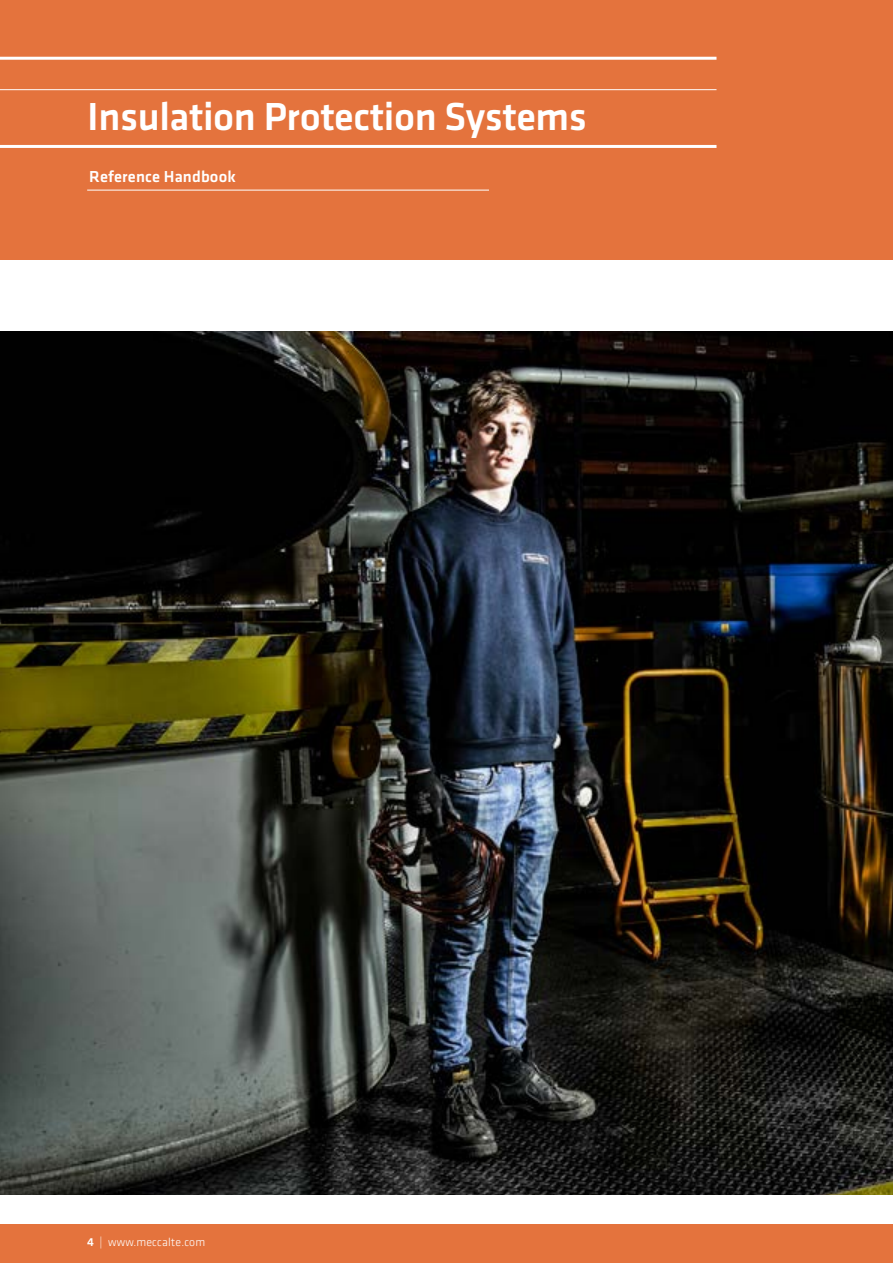
<style>
.page{position:relative;width:893px;height:1263px;background:#fff}
.page>*{position:absolute;margin:0;border:0;box-sizing:border-box;transform-origin:0 0}
.t1{font:500 40.5px "Klavika";letter-spacing:-.01em;color:#fff}
.t2{font:500 16.5px "Klavika";letter-spacing:.01em;color:#fff}
.t3{font:300 12px "Klavika";letter-spacing:.01em;color:#fff}
.s1{font-weight:500}
</style>
<div class="page">
<div style="left:0;top:1225px;width:893px;height:38px;background:#e4733d"></div>
<div style="left:0;top:0;width:893px;height:259px;background:#e4733d"></div>
<hr style="left:0;top:57px;width:716px;height:3px;background:#fff">
<hr style="left:0;top:89px;width:716px;height:1px;background:#fff">
<hr style="left:0;top:145px;width:716px;height:3px;background:#fff">
<hr style="left:87px;top:190px;width:402px;height:1px;background:#fff">
<img style="left:0;top:332px;width:893px;height:863px">
<p class="t1" style="left:87px;top:95px;width:501px">Insulation Protection Systems</p>
<p class="t2" style="left:89px;top:168px;width:148px">Reference Handbook</p>
<p class="t3" style="left:87px;top:1236px;width:120px"><span class="s1">4</span> | www.meccalte.com</p>
</div>
